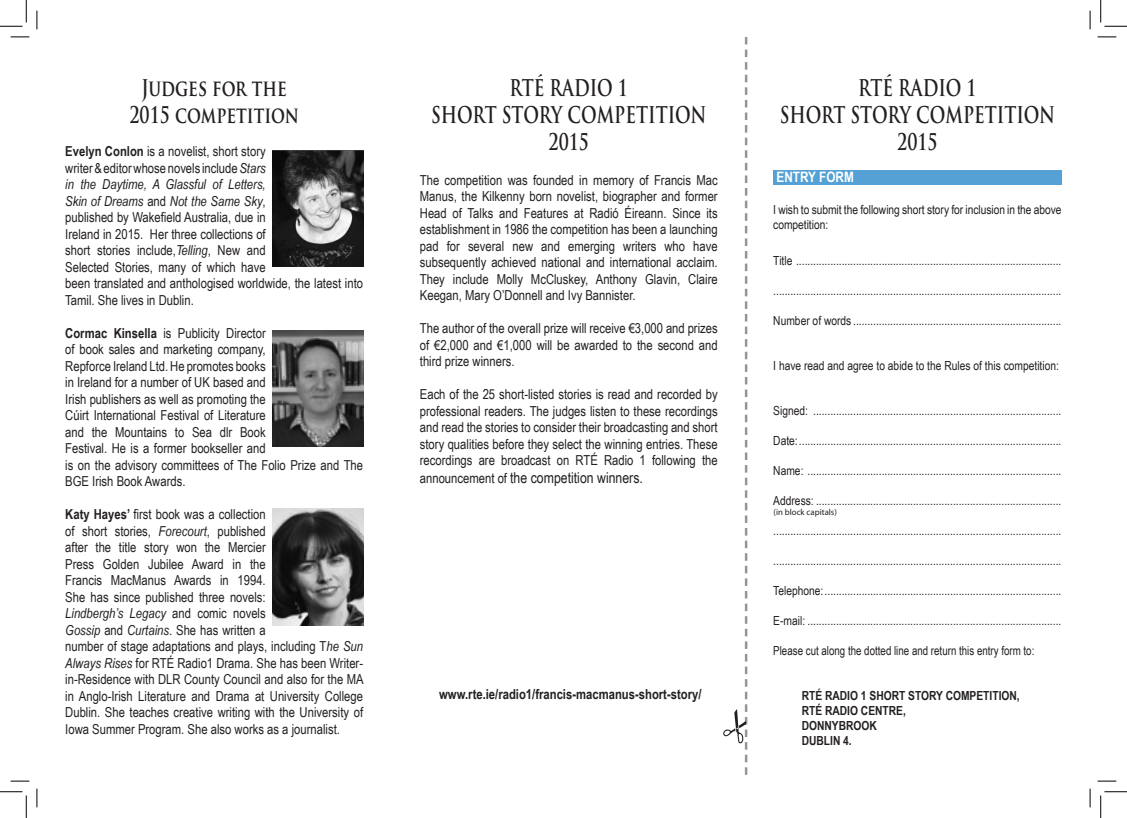
<style>
.page{position:relative;width:1127px;height:818px;background:#fff}
.page>*{position:absolute;margin:0;border:0;box-sizing:border-box;transform-origin:0 0}
.t1{font:700 22.5px "Trajan Pro";color:#231f20;scale:.75 1}
.t2{font:15px "Arial Narrow";color:#231f20}
.t3{font:700 14.38px "Arial Narrow";color:#fff}
.t4{font:13.75px/16.5px "Arial Narrow";color:#231f20}
.t5{font:700 13.75px "Arial Narrow";color:#231f20}
.Address_Indents{font:12.5px/15px "Arial Narrow";color:#231f20}
.Indent{font:700 12.5px "Arial Narrow";color:#231f20}
.Address_Indents-2{font:12.5px "Arial Narrow";color:#231f20;scale:.95 1}
.Address_Indents-3{font:8.75px "Myriad Pro";color:#231f20}
.s1{font-weight:700}
.s2{font-style:italic}
.s3{font-size:13.75px}
</style>
<div class="page">
<div style="left:773px;top:170px;width:288px;height:14px;background:#55a1d5"></div>
<img style="left:273px;top:150px;width:90px;height:117px">
<svg style="left:723px;top:37px;width:24px;height:738px"></svg>
<img style="left:273px;top:509px;width:90px;height:117px">
<img style="left:273px;top:330px;width:90px;height:117px">
<svg style="left:11px;top:36px;width:18px;height:2px"></svg>
<svg style="left:1097px;top:36px;width:18px;height:2px"></svg>
<svg style="left:11px;top:780px;width:18px;height:2px"></svg>
<svg style="left:1097px;top:780px;width:18px;height:2px"></svg>
<svg style="left:36px;top:11px;width:2px;height:18px"></svg>
<svg style="left:36px;top:788px;width:2px;height:19px"></svg>
<svg style="left:1089px;top:11px;width:1px;height:18px"></svg>
<svg style="left:1089px;top:788px;width:1px;height:19px"></svg>
<svg style="left:0;top:0;width:27px;height:27px"></svg>
<svg style="left:0;top:791px;width:27px;height:27px"></svg>
<svg style="left:1100px;top:0;width:26px;height:27px"></svg>
<svg style="left:1100px;top:791px;width:26px;height:27px"></svg>
<p class="t1" style="left:141px;top:74px;width:195px">Judges for the</p>
<p class="t1" style="left:129px;top:101px;width:227px">2015 competition</p>
<p class="t4" style="left:65px;top:143px;width:299px"><span class="s1">Evelyn Conlon</span> is a novelist, short story<br>writer &amp; editor whose novels include <span class="s2">Stars<br>in the Daytime, A Glassful of Letters,<br>Skin of Dreams</span> and <span class="s2">Not the Same Sky</span>,<br>published by Wakefield Australia, due in<br>Ireland in 2015. Her three collections of<br>short stories include,<span class="s2">Telling</span>, New and<br>Selected Stories, many of which have<br>been translated and anthologised worldwide, the latest into Tamil. She lives in Dublin.</p>
<p class="t4" style="left:65px;top:324px;width:299px"><span class="s1">Cormac Kinsella</span> is Publicity Director<br>of book sales and marketing company,<br>Repforce Ireland Ltd. He promotes books<br>in Ireland for a number of UK based and<br>Irish publishers as well as promoting the<br>Cúirt International Festival of Literature<br>and the Mountains to Sea dlr Book<br>Festival. He is a former bookseller and<br>is on the advisory committees of The Folio Prize and The BGE Irish Book Awards.</p>
<p class="t4" style="left:65px;top:506px;width:300px"><span class="s1">Katy Hayes’</span> first book was a collection<br>of short stories, <span class="s2">Forecourt</span>, published<br>after the title story won the Mercier<br>Press Golden Jubilee Award in the<br>Francis MacManus Awards in 1994.<br>She has since published three novels:<br><span class="s2">Lindbergh’s Legacy</span> and comic novels<br><span class="s2">Gossip</span> and <span class="s2">Curtains</span>. She has written a<br>number of stage adaptations and plays, including T<span class="s2">he Sun Always Rises</span> for RTÉ Radio1 Drama. She has been Writer&shy;in-Residence with DLR County Council and also for the MA in Anglo-Irish Literature and Drama at University College Dublin. She teaches creative writing with the University of Iowa Summer Program. She also works as a journalist.</p>
<p class="t1" style="left:509px;top:74px;width:159px">RTÉ RADIO 1</p>
<p class="t1" style="left:431px;top:101px;width:369px">SHORT STORY COMPETITION</p>
<p class="t1" style="left:548px;top:128px;width:55px">2015</p>
<p class="t4" style="left:420px;top:171px;width:299px;text-align:justify">The competition was founded in memory of Francis Mac Manus, the Kilkenny born novelist, biographer and former Head of Talks and Features at Radió Éireann. Since its establishment in 1986 the competition has been a launching pad for several new and emerging writers who have subsequently achieved national and international acclaim.<br>They include Molly McCluskey, Anthony Glavin, Claire Keegan, Mary O’Donnell and Ivy Bannister.</p>
<p class="t4" style="left:420px;top:320px;width:299px;text-align:justify">The author of the overall prize will receive €3,000 and prizes of €2,000 and €1,000 will be awarded to the second and third prize winners.</p>
<p class="t4" style="left:420px;top:386px;width:299px;text-align:justify">Each of the 25 short-listed stories is read and recorded by professional readers. The judges listen to these recordings and read the stories to consider their broadcasting and short story qualities before they select the winning entries. These recordings are broadcast on RTÉ Radio 1 following the</p>
<p class="t2" style="left:420px;top:467px;width:224px"><span class="s3">announcement of</span> the competition winners.</p>
<p class="t5" style="left:439px;top:684px;width:264px">www.rte.ie/radio1/francis-macmanus-short-story/</p>
<p class="t1" style="left:858px;top:74px;width:159px">RTÉ RADIO 1</p>
<p class="t1" style="left:779px;top:101px;width:369px">SHORT STORY COMPETITION</p>
<p class="t1" style="left:897px;top:128px;width:55px">2015</p>
<p class="t3" style="left:776px;top:166px;width:79px">ENTRY FORM</p>
<p class="Address_Indents" style="left:773px;top:202px;width:290px">I wish to submit the following short story for inclusion in the above competition:</p>
<p class="Address_Indents" style="left:773px;top:253px;width:289px">Title .............................................................................................</p>
<p class="Address_Indents" style="left:773px;top:283px;width:289px">.....................................................................................................</p>
<p class="Address_Indents" style="left:773px;top:313px;width:289px">Number of words .........................................................................</p>
<p class="Address_Indents" style="left:773px;top:358px;width:287px">I have read and agree to abide to the Rules of this competition:</p>
<p class="Address_Indents" style="left:773px;top:403px;width:289px">Signed: .......................................................................................</p>
<p class="Address_Indents" style="left:773px;top:433px;width:289px">Date:............................................................................................</p>
<p class="Address_Indents" style="left:773px;top:463px;width:289px">Name: .........................................................................................</p>
<p class="Address_Indents" style="left:773px;top:493px;width:289px">Address: ......................................................................................</p>
<p class="Address_Indents" style="left:773px;top:523px;width:289px">.....................................................................................................</p>
<p class="Address_Indents" style="left:773px;top:553px;width:289px">.....................................................................................................</p>
<p class="Address_Indents" style="left:773px;top:583px;width:289px">Telephone:...................................................................................</p>
<p class="Address_Indents" style="left:773px;top:613px;width:289px">E-mail: .........................................................................................</p>
<p class="Address_Indents-2" style="left:773px;top:642px;width:276px">Please cut along the dotted line and return this entry form to:</p>
<p class="Indent" style="left:801px;top:686px;width:219px">RTÉ RADIO 1 SHORT STORY COMPETITION,</p>
<p class="Indent" style="left:801px;top:701px;width:106px">RTÉ RADIO CENTRE,</p>
<p class="Indent" style="left:801px;top:716px;width:77px">DONNYBROOK</p>
<p class="Indent" style="left:801px;top:731px;width:52px">DUBLIN 4.</p>
<p class="Address_Indents-3" style="left:773px;top:507px;width:65px">(in block capitals)</p>
</div>
